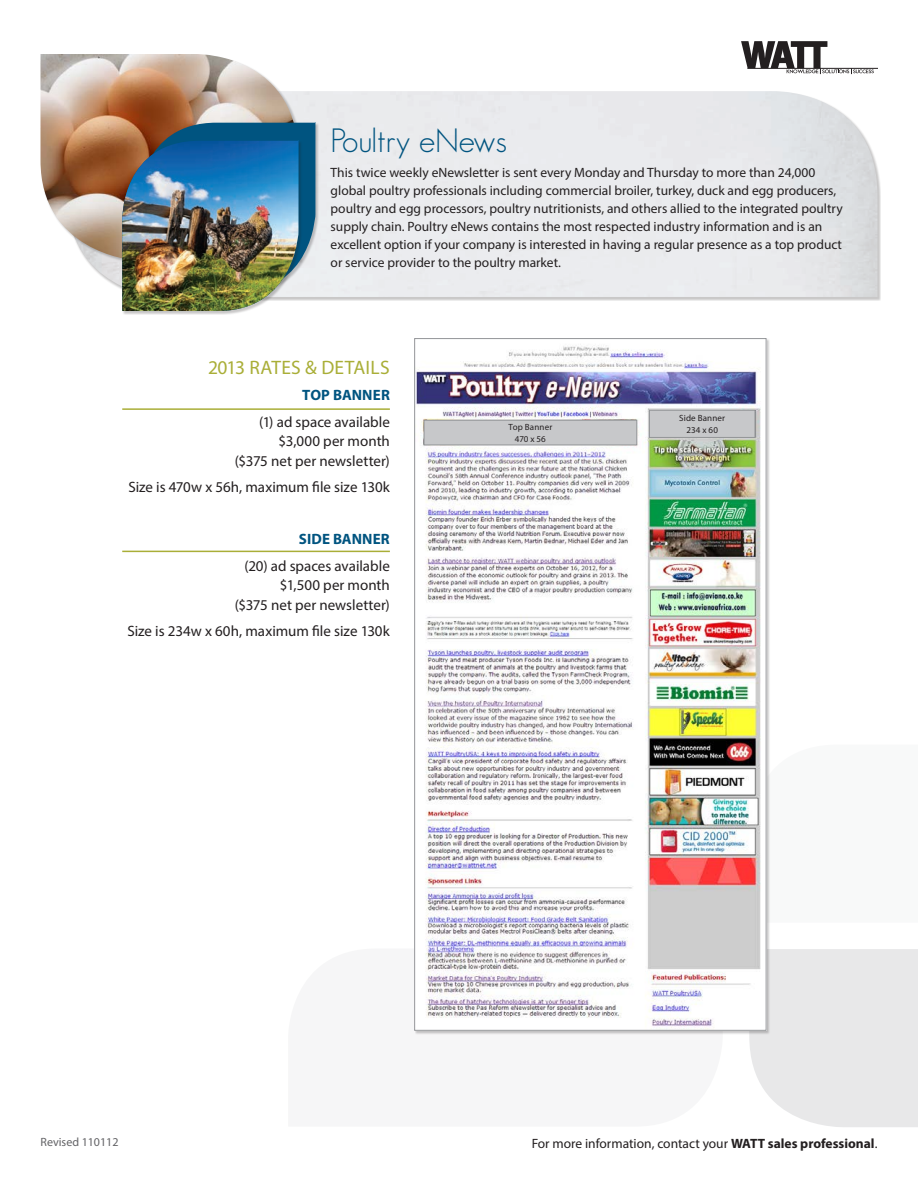
<style>
.page{position:relative;width:918px;height:1188px;background:#fff}
.page>*{position:absolute;margin:0;border:0;box-sizing:border-box;transform-origin:0 0}
.t1{font:300 33px "Geosans";color:#005480}
.t2{font:19.5px "Myriad Pro";letter-spacing:.01em;color:#a9ae37}
.t3{font:15px/19.5px "Myriad Pro";color:#231f20;text-align:right}
.t4{font:700 15px "Myriad Pro";letter-spacing:.01em;color:#005480}
.t5{font:13.5px/18px "Myriad Pro";color:#231f20}
.t6{font:12px "Myriad Pro";color:#636366}
.t7{font:9px/12px "Myriad Pro";letter-spacing:.02em;color:#231f20;text-align:center}
.s1{font-weight:700}
</style>
<div class="page">
<hr style="left:747px;top:68px;width:131px;height:1px;background:#231f20">
<svg style="left:741px;top:41px;width:133px;height:33px"></svg>
<div style="left:749px;top:949px;width:169px;height:178px;background:#e8e8e9"></div>
<img style="left:40px;top:54px;width:258px;height:206px">
<div style="left:139px;top:123px;width:181px;height:174px;background:#231f20;opacity:.25"></div>
<hr style="left:122px;top:408px;width:268px;height:2px;background:#a9ae37">
<hr style="left:122px;top:551px;width:268px;height:1px;background:#a9ae37">
<div style="left:415px;top:339px;width:356px;height:696px;background:#231f20;opacity:.25"></div>
<img style="left:417px;top:340px;width:347px;height:688px">
<div style="left:122px;top:141px;width:181px;height:174px;background:#231f20;opacity:.25"></div>
<svg style="left:122px;top:122px;width:193px;height:189px;background:#456f85"></svg>
<img style="left:122px;top:140px;width:176px;height:171px">
<div style="left:649px;top:410px;width:106px;height:27px;background:#c7c8ca"></div>
<div style="left:649px;top:410px;width:106px;height:28px;border:1px solid #939598"></div>
<div style="left:424px;top:420px;width:213px;height:25px;background:#c7c8ca"></div>
<div style="left:424px;top:420px;width:213px;height:25px;border:1px solid #939598"></div>
<p class="t1" style="left:331px;top:122px;width:178px">Poultry eNews</p>
<p class="t5" style="left:331px;top:163px;width:514px">This twice weekly eNewsletter is sent every Monday and Thursday to more than 24,000 global poultry professionals including commercial broiler, turkey, duck and egg producers, poultry and egg processors, poultry nutritionists, and others allied to the integrated poultry supply chain. Poultry eNews contains the most respected industry information and is an excellent option if your company is interested in having a regular presence as a top product or service provider to the poultry market.</p>
<p class="t2" style="left:208px;top:356px;width:183px">2013 RATES &amp; DETAILS</p>
<p class="t4" style="left:302px;top:386px;width:89px">TOP BANNER</p>
<p class="t3" style="left:235px;top:412px;width:156px">(1) ad space available $3,000 per month<br>($375 net per newsletter)</p>
<p class="t3" style="left:128px;top:477px;width:263px">Size is 470w x 56h, maximum file size 130k</p>
<p class="t4" style="left:299px;top:530px;width:93px">SIDE BANNER</p>
<p class="t3" style="left:235px;top:556px;width:156px">(20) ad spaces available $1,500 per month<br>($375 net per newsletter)</p>
<p class="t3" style="left:127px;top:621px;width:264px">Size is 234w x 60h, maximum file size 130k</p>
<p class="t7" style="left:509px;top:421px;width:45px">Top Banner<br>470 x 56</p>
<p class="t7" style="left:679px;top:412px;width:47px">Side Banner<br>234 x 60</p>
<p class="t6" style="left:40px;top:1134px;width:80px">Revised 110112</p>
<p class="t5" style="left:532px;top:1134px;width:347px">For more information, contact your <span class="s1">WATT sales professional</span>.</p>
</div>
